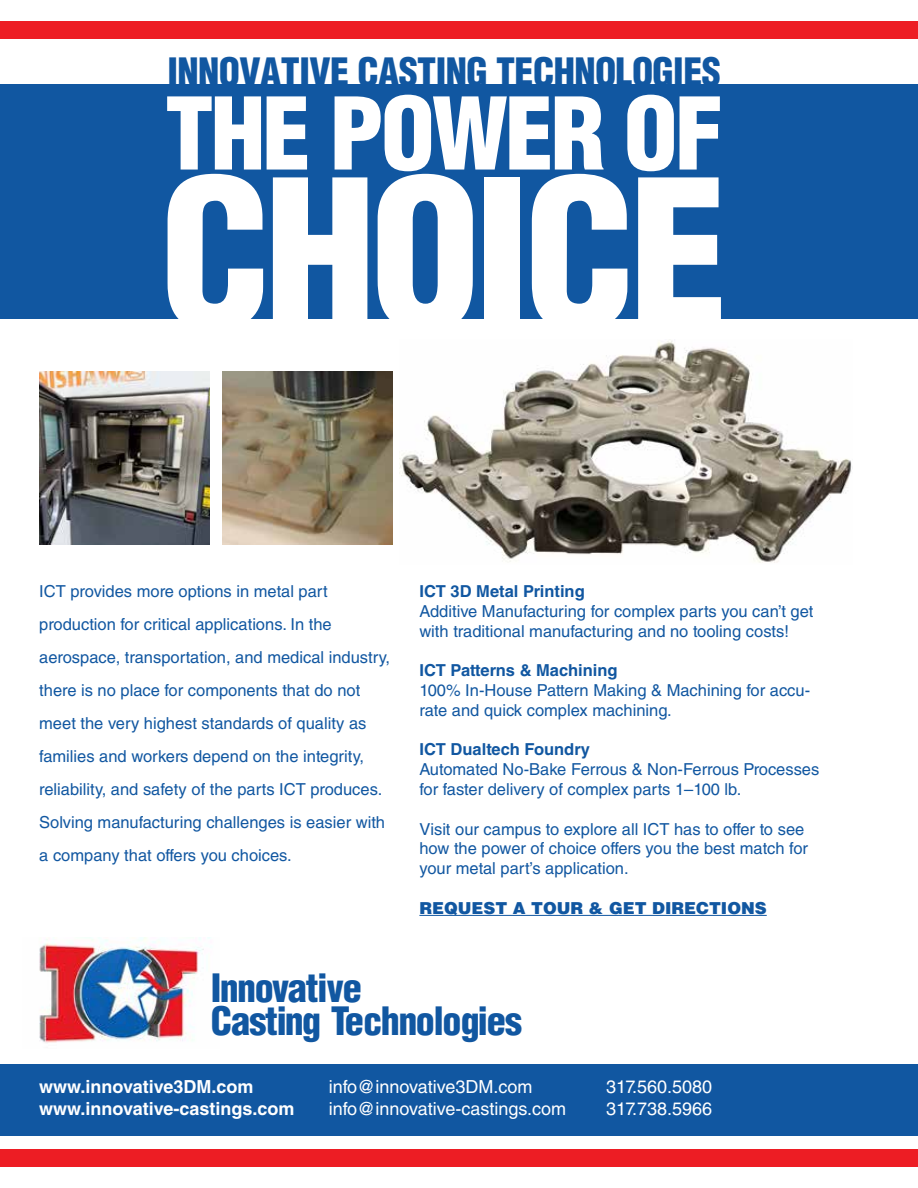
<style>
.page{position:relative;width:918px;height:1188px;background:#fff}
.page>*{position:absolute;margin:0;border:0;box-sizing:border-box;transform-origin:0 0}
.t1{font:900 condensed 199.5px "Helvetica LT Std";letter-spacing:-.03em;color:#fff}
.t2{font:900 condensed 97.5px "Helvetica LT Std";letter-spacing:-.03em;color:#fff}
.t3{font:900 condensed 38.1px/33.5px "Helvetica LT Std";letter-spacing:-.04em;color:#1157a1}
.t4{font:900 condensed 38.1px "Helvetica LT Std";letter-spacing:-.02em;color:#1157a1}
.t5{font:18px "Helvetica LT Std";color:#fff}
.t6{font:700 18px "Helvetica LT Std";color:#fff}
.t7{font:16.5px/33px "Helvetica LT Std";color:#1157a1}
.t8{font:700 16.5px "Helvetica LT Std";color:#1157a1}
.t9{font:900 16.5px "Helvetica LT Std";color:#1157a1}
</style>
<div class="page">
<img style="left:400px;top:340px;width:452px;height:223px">
<img style="left:39px;top:938px;width:171px;height:105px">
<div style="left:0;top:84px;width:918px;height:235px;background:#1157a1"></div>
<div style="left:0;top:22px;width:918px;height:17px;background:#ed1d24"></div>
<div style="left:0;top:1149px;width:918px;height:17px;background:#ed1d24"></div>
<hr style="left:419px;top:915px;width:348px;height:1px;background:#1157a1">
<div style="left:0;top:1064px;width:918px;height:72px;background:#1157a1"></div>
<img style="left:39px;top:372px;width:170px;height:172px">
<img style="left:223px;top:372px;width:170px;height:172px">
<h3 class="t4" style="left:168px;top:47px;width:555px">INNOVATIVE CASTING TECHNOLOGIES</h3>
<h2 class="t2" style="left:165px;top:72px;width:560px">THE POWER OF</h2>
<h1 class="t1" style="left:160px;top:128px;width:570px">CHOICE</h1>
<p class="t7" style="left:39px;top:575px;width:352px">ICT provides more options in metal part production for critical applications. In the aerospace, transportation, and medical industry, there is no place for components that do not meet the very highest standards of quality as families and workers depend on the integrity, reliability, and safety of the parts ICT produces.<br>Solving manufacturing challenges is easier with a company that offers you choices.</p>
<p class="t8" style="left:419px;top:581px;width:167px">ICT 3D Metal Printing</p>
<p class="t7" style="left:419px;top:601px;width:396px;line-height:19.8px">Additive Manufacturing for complex parts you can’t get with traditional manufacturing and no tooling costs!</p>
<p class="t8" style="left:419px;top:660px;width:200px">ICT Patterns &amp; Machining</p>
<p class="t7" style="left:419px;top:680px;width:392px;line-height:19.8px">100% In-House Pattern Making &amp; Machining for accu&shy;rate and quick complex machining.</p>
<p class="t8" style="left:419px;top:739px;width:172px">ICT Dualtech Foundry</p>
<p class="t7" style="left:419px;top:759px;width:402px;line-height:19.8px">Automated No-Bake Ferrous &amp; Non-Ferrous Processes for faster delivery of complex parts 1–100 lb.</p>
<p class="t7" style="left:419px;top:819px;width:390px;line-height:19.8px">Visit our campus to explore all ICT has to offer to see how the power of choice offers you the best match for your metal part’s application.</p>
<p class="t9" style="left:419px;top:897px;width:349px">REQUEST A TOUR &amp; GET DIRECTIONS</p>
<h3 class="t3" style="left:211px;top:971px;width:313px">Innovative<br>Casting Technologies</h3>
<p class="t6" style="left:39px;top:1076px;width:216px">www.innovative3DM.com</p>
<p class="t5" style="left:329px;top:1077px;width:205px">info@innovative3DM.com</p>
<p class="t5" style="left:606px;top:1077px;width:107px">317.560.5080</p>
<p class="t6" style="left:39px;top:1098px;width:257px">www.innovative-castings.com</p>
<p class="t5" style="left:329px;top:1098px;width:239px">info@innovative-castings.com</p>
<p class="t5" style="left:606px;top:1098px;width:107px">317.738.5966</p>
</div>
